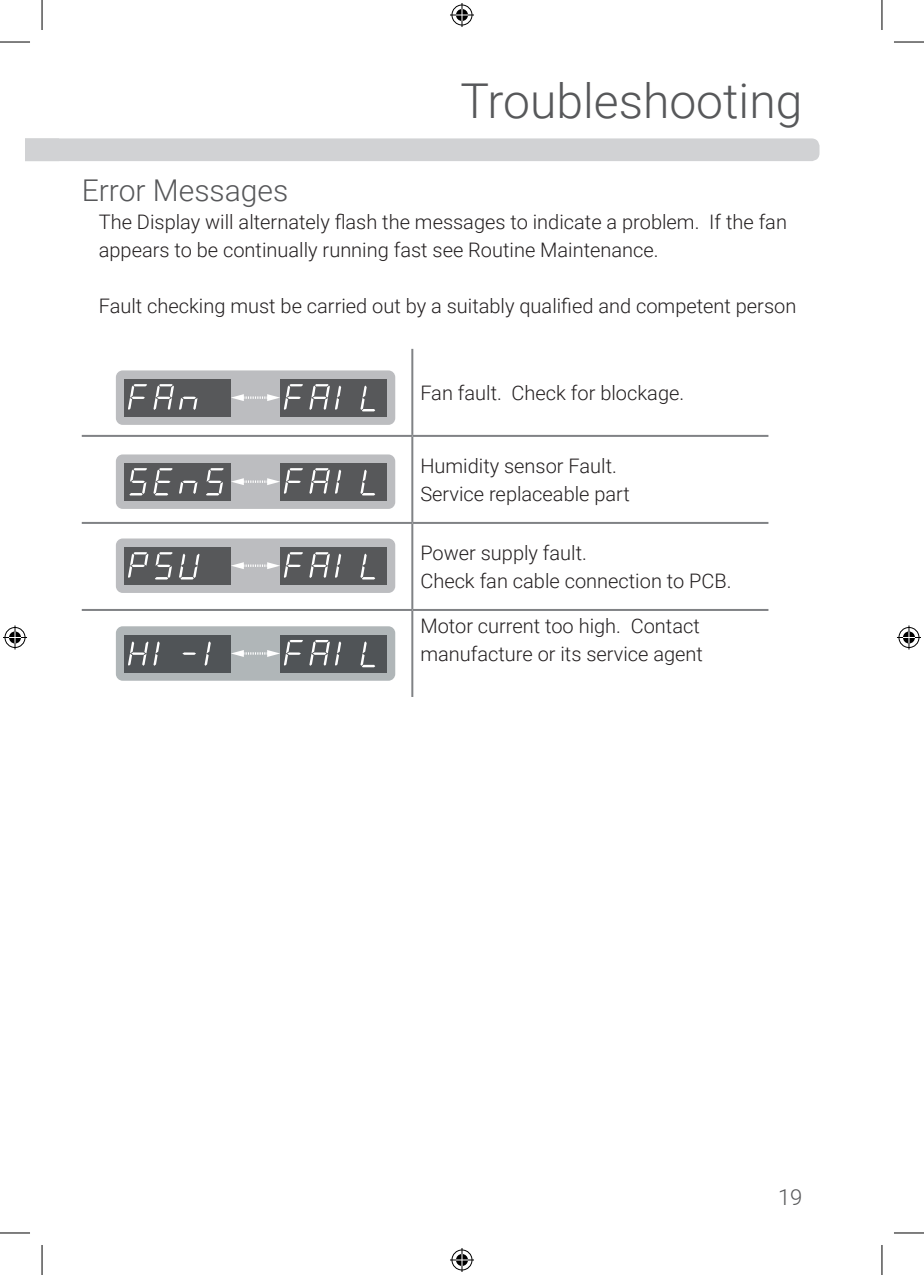
<style>
.page{position:relative;width:924px;height:1275px;background:#fff}
.page>*{position:absolute;margin:0;border:0;box-sizing:border-box;transform-origin:0 0}
.t1{font:300 48px "Roboto";color:#57585a}
.t2{font:300 30px "Roboto";color:#57585a}
.t3{font:300 22px "Roboto";color:#57585a}
.t4{font:300 20px/28px "Roboto";color:#231f20}
</style>
<div class="page">
<hr style="left:411px;top:349px;width:2px;height:86px;background:#808285">
<hr style="left:82px;top:435px;width:330px;height:2px;background:#808285">
<hr style="left:412px;top:435px;width:356px;height:2px;background:#808285">
<hr style="left:411px;top:437px;width:2px;height:85px;background:#808285">
<hr style="left:82px;top:522px;width:330px;height:2px;background:#808285">
<hr style="left:412px;top:522px;width:356px;height:2px;background:#808285">
<hr style="left:411px;top:524px;width:2px;height:85px;background:#808285">
<hr style="left:82px;top:609px;width:330px;height:2px;background:#808285">
<hr style="left:412px;top:609px;width:356px;height:2px;background:#808285">
<hr style="left:411px;top:611px;width:2px;height:86px;background:#808285">
<div style="left:116px;top:370px;width:279px;height:55px;background:#bcbdc0;border-radius:7px"></div>
<div style="left:124px;top:379px;width:107px;height:37px;background:#57585a"></div>
<div style="left:280px;top:379px;width:106px;height:37px;background:#57585a"></div>
<svg style="left:360px;top:385px;width:15px;height:26px"></svg>
<svg style="left:128px;top:384px;width:19px;height:26px"></svg>
<svg style="left:153px;top:384px;width:44px;height:26px"></svg>
<svg style="left:231px;top:384px;width:72px;height:26px"></svg>
<svg style="left:309px;top:384px;width:32px;height:26px"></svg>
<div style="left:116px;top:454px;width:279px;height:55px;background:#bcbdc0;border-radius:7px"></div>
<div style="left:124px;top:463px;width:107px;height:37px;background:#57585a"></div>
<div style="left:280px;top:463px;width:106px;height:37px;background:#57585a"></div>
<svg style="left:360px;top:469px;width:15px;height:26px"></svg>
<svg style="left:179px;top:480px;width:18px;height:14px"></svg>
<svg style="left:231px;top:468px;width:72px;height:26px"></svg>
<svg style="left:309px;top:468px;width:32px;height:26px"></svg>
<svg style="left:129px;top:468px;width:18px;height:27px"></svg>
<svg style="left:153px;top:468px;width:20px;height:27px"></svg>
<svg style="left:206px;top:468px;width:18px;height:27px"></svg>
<div style="left:116px;top:538px;width:279px;height:55px;background:#bcbdc0;border-radius:7px"></div>
<div style="left:124px;top:547px;width:107px;height:37px;background:#57585a"></div>
<div style="left:280px;top:547px;width:106px;height:37px;background:#57585a"></div>
<svg style="left:360px;top:553px;width:15px;height:26px"></svg>
<svg style="left:231px;top:552px;width:72px;height:26px"></svg>
<svg style="left:309px;top:552px;width:32px;height:26px"></svg>
<svg style="left:128px;top:552px;width:20px;height:26px"></svg>
<svg style="left:155px;top:552px;width:18px;height:27px"></svg>
<svg style="left:179px;top:553px;width:20px;height:26px"></svg>
<div style="left:116px;top:626px;width:279px;height:54px;background:#b0b6b8;border-radius:7px"></div>
<div style="left:124px;top:635px;width:107px;height:37px;background:#505457"></div>
<div style="left:280px;top:635px;width:106px;height:37px;background:#505457"></div>
<svg style="left:360px;top:641px;width:15px;height:26px"></svg>
<svg style="left:231px;top:640px;width:72px;height:26px"></svg>
<svg style="left:309px;top:640px;width:32px;height:26px"></svg>
<svg style="left:182px;top:652px;width:14px;height:3px"></svg>
<svg style="left:204px;top:641px;width:7px;height:25px"></svg>
<svg style="left:128px;top:641px;width:32px;height:25px"></svg>
<div style="left:25px;top:138px;width:794px;height:23px;background:#d1d2d4"></div>
<hr style="left:0;top:42px;width:30px;height:1px;background:#000">
<hr style="left:893px;top:42px;width:30px;height:1px;background:#000">
<hr style="left:0;top:1232px;width:30px;height:1px;background:#000">
<hr style="left:893px;top:1232px;width:30px;height:1px;background:#000">
<hr style="left:42px;top:0;width:1px;height:30px;background:#000">
<hr style="left:42px;top:1245px;width:1px;height:30px;background:#000">
<hr style="left:881px;top:0;width:1px;height:30px;background:#000">
<hr style="left:881px;top:1245px;width:1px;height:30px;background:#000">
<svg style="left:450px;top:3px;width:24px;height:24px"></svg>
<svg style="left:450px;top:1248px;width:24px;height:24px"></svg>
<svg style="left:3px;top:625px;width:24px;height:24px"></svg>
<svg style="left:897px;top:625px;width:23px;height:24px"></svg>
<h1 class="t1" style="left:460px;top:67px;width:343px">Troubleshooting</h1>
<h2 class="t2" style="left:82px;top:169px;width:208px">Error Messages</h2>
<p class="t4" style="left:99px;top:207px;width:689px">The Display will alternately flash the messages to indicate a problem. If the fan appears to be continually running fast see Routine Maintenance.</p>
<p class="t4" style="left:99px;top:291px;width:698px">Fault checking must be carried out by a suitably qualified and competent person</p>
<p class="t4" style="left:420px;top:378px;width:265px">Fan fault. Check for blockage.</p>
<p class="t4" style="left:420px;top:451px;width:211px">Humidity sensor Fault.<br>Service replaceable part</p>
<p class="t4" style="left:420px;top:538px;width:312px">Power supply fault.<br>Check fan cable connection to PCB.</p>
<p class="t4" style="left:420px;top:611px;width:284px">Motor current too high. Contact manufacture or its service agent</p>
<p class="t3" style="left:777px;top:1181px;width:26px">19</p>
</div>
